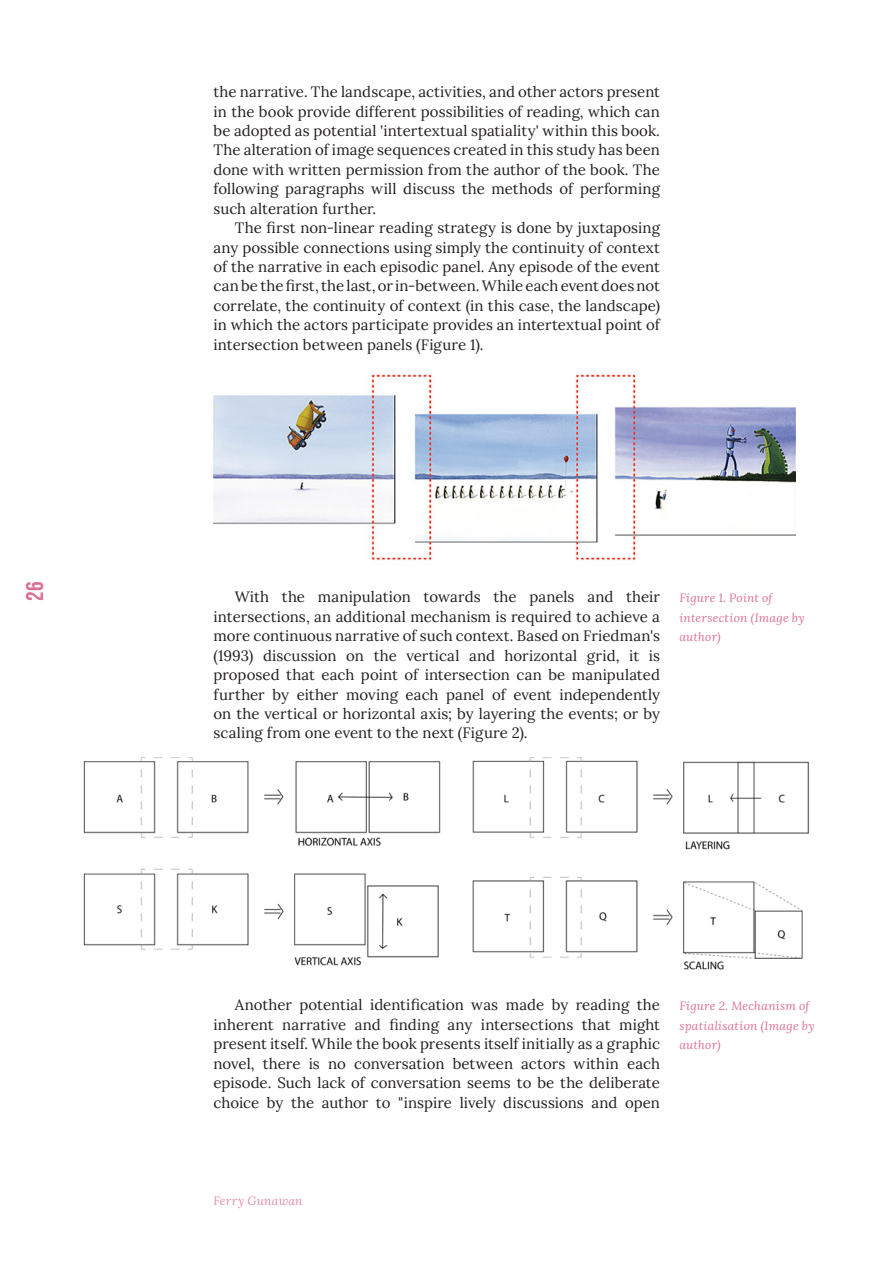
<style>
.page{position:relative;width:893px;height:1263px;background:#fff}
.page>*{position:absolute;margin:0;border:0;box-sizing:border-box;transform-origin:0 0}
.t1{font:24px "Bebas Neue";color:#db7093}
._1-Body{font:15px/19.5px "Lora";letter-spacing:.005em;color:#231f20;text-align:justify}
._1-Figure_Caption{font:italic 12px/19.5px "Lora";letter-spacing:.02em;color:#db7093}
.t2{font:italic 12px "Lora";letter-spacing:.025em;color:#e28da9}
</style>
<div class="page">
<img style="left:214px;top:374px;width:582px;height:187px">
<img style="left:83px;top:758px;width:727px;height:212px">
<h1 class="t1" style="left:21px;top:601px;width:21px;rotate:-90deg">26</h1>
<p class="_1-Body" style="left:214px;top:81px;width:448px">the narrative. The landscape, activities, and other actors present in the book provide different possibilities of reading, which can be adopted as potential 'intertextual spatiality' within this book.<br>The alteration of image sequences created in this study has been done with written permission from the author of the book. The following paragraphs will discuss the methods of performing such alteration further.</p>
<p class="_1-Body" style="left:214px;top:217px;width:448px;text-indent:21px">The first non-linear reading strategy is done by juxtaposing any possible connections using simply the continuity of context of the narrative in each episodic panel. Any episode of the event can be the first, the last, or in-between. While each event does not correlate, the continuity of context (in this case, the landscape) in which the actors participate provides an intertextual point of intersection between panels (Figure 1).</p>
<p class="_1-Body" style="left:214px;top:586px;width:448px;text-indent:21px">With the manipulation towards the panels and their intersections, an additional mechanism is required to achieve a more continuous narrative of such context. Based on Friedman's (1993) discussion on the vertical and horizontal grid, it is proposed that each point of intersection can be manipulated further by either moving each panel of event independently on the vertical or horizontal axis; by layering the events; or by scaling from one event to the next (Figure 2).</p>
<p class="_1-Figure_Caption" style="left:679px;top:588px;width:127px">Figure 1. Point of intersection (Image by author)</p>
<p class="_1-Body" style="left:214px;top:994px;width:448px;text-indent:21px">Another potential identification was made by reading the inherent narrative and finding any intersections that might present itself. While the book presents itself initially as a graphic novel, there is no conversation between actors within each episode. Such lack of conversation seems to be the deliberate choice by the author to "inspire lively discussions and open</p>
<p class="_1-Figure_Caption" style="left:679px;top:996px;width:137px">Figure 2. Mechanism of spatialisation (Image by author)</p>
<p class="t2" style="left:214px;top:1192px;width:91px">Ferry Gunawan</p>
</div>
